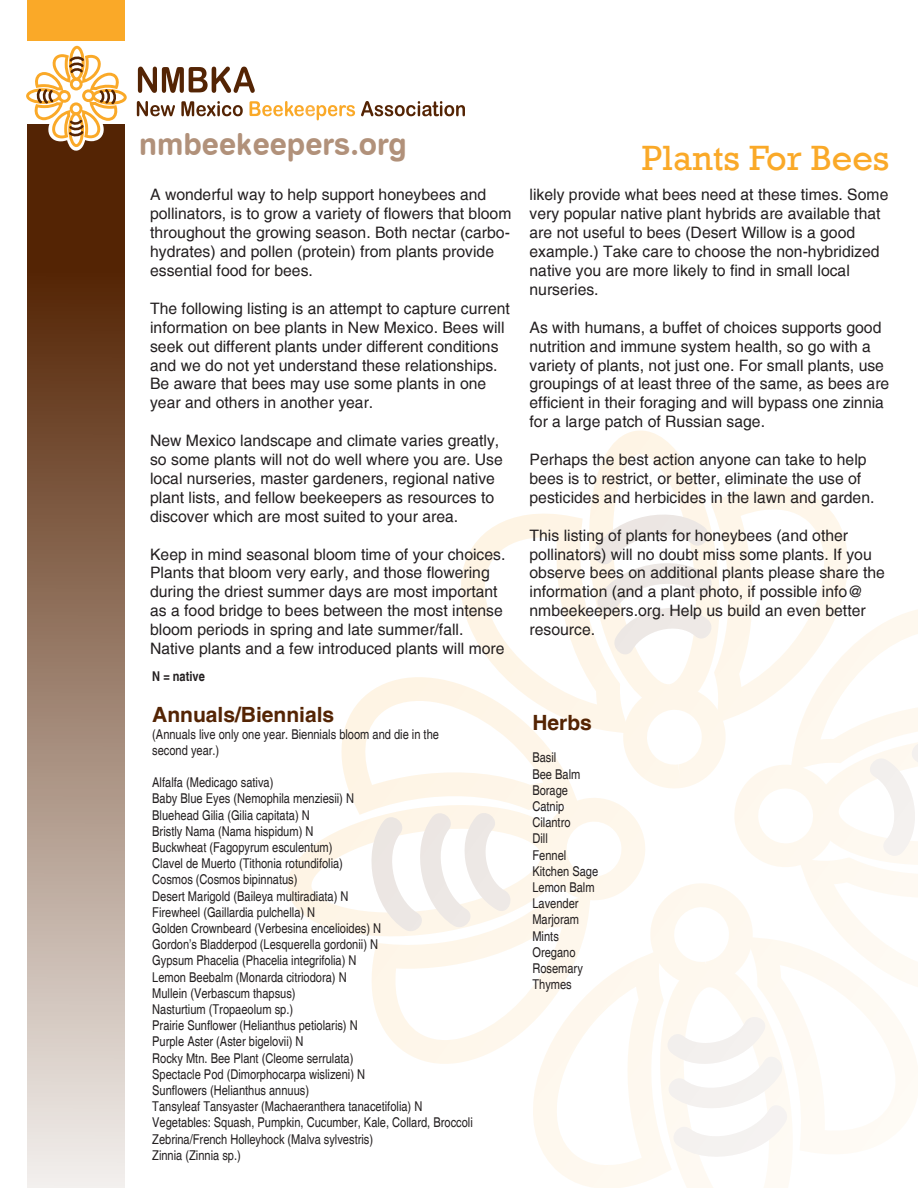
<style>
.page{position:relative;width:918px;height:1188px;background:#fff}
.page>*{position:absolute;margin:0;border:0;box-sizing:border-box;transform-origin:0 0}
.t1{font:36px "Rockwell";color:#faa928}
.t2{font:30px "Swiss 721 BT Bold Rounded";color:#b1917a}
.t3{font:700 21px "Helvetica";color:#542404}
.t4{font:15.75px/18.9px "Helvetica";color:#231f20}
.t5{font:condensed 13.5px/16.2px "Helvetica";color:#231f20}
.t6{font:700 condensed 13.5px "Helvetica";color:#231f20}
</style>
<div class="page">
<div style="left:27px;top:124px;width:97px;height:1064px;background:linear-gradient(to bottom,#400a00,#f1edea)"></div>
<svg style="left:287px;top:430px;width:631px;height:758px"></svg>
<svg style="left:138px;top:67px;width:117px;height:26px"></svg>
<svg style="left:137px;top:101px;width:38px;height:15px"></svg>
<svg style="left:181px;top:101px;width:62px;height:15px"></svg>
<svg style="left:250px;top:101px;width:105px;height:19px"></svg>
<svg style="left:361px;top:101px;width:104px;height:15px"></svg>
<svg style="left:26px;top:46px;width:101px;height:105px"></svg>
<div style="left:27px;top:0;width:97px;height:40px;background:#faa928"></div>
<h2 class="t2" style="left:139px;top:125px;width:269px">nmbeekeepers.org</h2>
<p class="t4" style="left:150px;top:185px;width:363px">A wonderful way to help support honeybees and pollinators, is to grow a variety of flowers that bloom throughout the growing season. Both nectar (carbo&shy;hydrates) and pollen (protein) from plants provide essential food for bees.</p>
<p class="t4" style="left:150px;top:299px;width:361px">The following listing is an attempt to capture current information on bee plants in New Mexico. Bees will seek out different plants under different conditions and we do not yet understand these relationships.<br>Be aware that bees may use some plants in one year and others in another year.</p>
<p class="t4" style="left:150px;top:431px;width:354px">New Mexico landscape and climate varies greatly, so some plants will not do well where you are. Use local nurseries, master gardeners, regional native plant lists, and fellow beekeepers as resources to discover which are most suited to your area.</p>
<p class="t4" style="left:150px;top:545px;width:357px">Keep in mind seasonal bloom time of your choices.<br>Plants that bloom very early, and those flowering during the driest summer days are most important as a food bridge to bees between the most intense bloom periods in spring and late summer/fall.<br>Native plants and a few introduced plants will more</p>
<p class="t6" style="left:152px;top:668px;width:54px">N = native</p>
<h3 class="t3" style="left:152px;top:703px;width:184px">Annuals/Biennials</h3>
<p class="t5" style="left:152px;top:726px;width:288px">(Annuals live only one year. Biennials bloom and die in the second year.)</p>
<p class="t5" style="left:152px;top:774px;width:322px">Alfalfa (Medicago sativa)<br>Baby Blue Eyes (Nemophila menziesii) N<br>Bluehead Gilia (Gilia capitata) N<br>Bristly Nama (Nama hispidum) N<br>Buckwheat (Fagopyrum esculentum)<br>Clavel de Muerto (Tithonia rotundifolia)<br>Cosmos (Cosmos bipinnatus)<br>Desert Marigold (Baileya multiradiata) N<br>Firewheel (Gaillardia pulchella) N<br>Golden Crownbeard (Verbesina encelioides) N<br>Gordon’s Bladderpod (Lesquerella gordonii) N<br>Gypsum Phacelia (Phacelia integrifolia) N<br>Lemon Beebalm (Monarda citriodora) N<br>Mullein (Verbascum thapsus)<br>Nasturtium (Tropaeolum sp.)<br>Prairie Sunflower (Helianthus petiolaris) N<br>Purple Aster (Aster bigelovii) N<br>Rocky Mtn. Bee Plant (Cleome serrulata)<br>Spectacle Pod (Dimorphocarpa wislizeni) N<br>Sunflowers (Helianthus annuus)<br>Tansyleaf Tansyaster (Machaeranthera tanacetifolia) N Vegetables: Squash, Pumpkin, Cucumber, Kale, Collard, Broccoli Zebrina/French Holleyhock (Malva sylvestris)<br>Zinnia (Zinnia sp.)</p>
<h1 class="t1" style="left:642px;top:136px;width:249px">Plants For Bees</h1>
<p class="t4" style="left:530px;top:185px;width:360px">likely provide what bees need at these times. Some very popular native plant hybrids are available that are not useful to bees (Desert Willow is a good example.) Take care to choose the non-hybridized native you are more likely to find in small local nurseries.</p>
<p class="t4" style="left:530px;top:318px;width:361px">As with humans, a buffet of choices supports good nutrition and immune system health, so go with a variety of plants, not just one. For small plants, use groupings of at least three of the same, as bees are efficient in their foraging and will bypass one zinnia for a large patch of Russian sage.</p>
<p class="t4" style="left:530px;top:450px;width:346px">Perhaps the best action anyone can take to help bees is to restrict, or better, eliminate the use of pesticides and herbicides in the lawn and garden.</p>
<p class="t4" style="left:530px;top:526px;width:357px">This listing of plants for honeybees (and other pollinators) will no doubt miss some plants. If you observe bees on additional plants please share the information (and a plant photo, if possible info@ nmbeekeepers.org. Help us build an even better resource.</p>
<h3 class="t3" style="left:532px;top:711px;width:61px">Herbs</h3>
<p class="t5" style="left:532px;top:750px;width:67px">Basil<br>Bee Balm<br>Borage<br>Catnip<br>Cilantro<br>Dill<br>Fennel<br>Kitchen Sage<br>Lemon Balm<br>Lavender<br>Marjoram<br>Mints<br>Oregano<br>Rosemary<br>Thymes</p>
</div>
